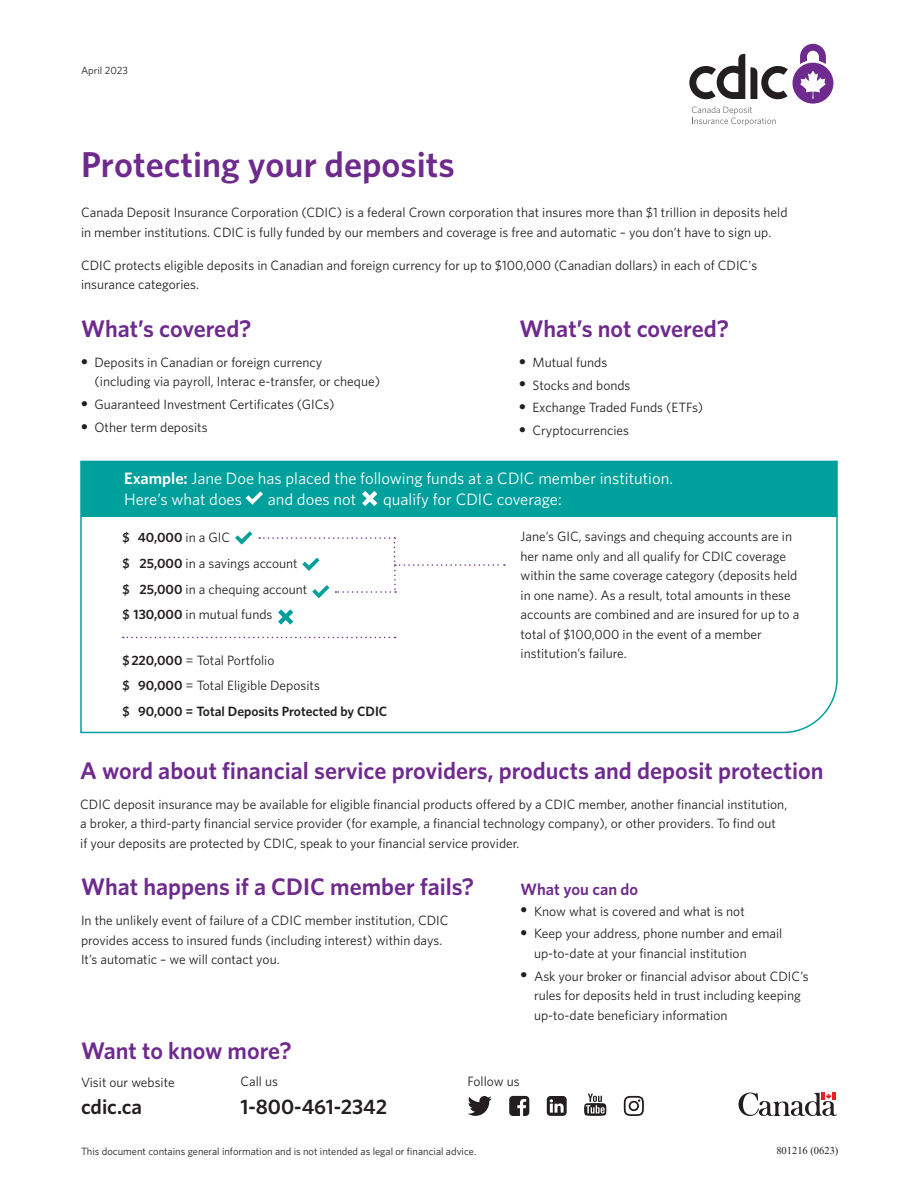
<style>
.page{position:relative;width:918px;height:1188px;background:#fff}
.page>*{position:absolute;margin:0;border:0;box-sizing:border-box;transform-origin:0 0}
.body{font:600 36px "Whitney";color:#6e2a8d}
.t1{font:600 24px "Whitney";color:#6e2a8d}
.body-2{font:600 21px "Whitney";color:#231f20}
.t2{font:16.5px/21px "Whitney";color:#fff}
.t3{font:600 16.5px "Whitney";color:#6e2a8d}
.body-3{font:13.5px/19.5px "Whitney";color:#231f20}
.t4{font:600 13.5px "Whitney";color:#231f20}
.body-4{font:10.5px "Whitney";color:#231f20}
.t5{font:10.5px "Times New Roman";color:#221f20}
.s1{font-weight:600}
.s2{font-weight:400}
</style>
<div class="page">
<svg style="left:689px;top:44px;width:144px;height:82px"></svg>
<div style="left:80px;top:461px;width:758px;height:55px;background:#00a09c"></div>
<svg style="left:246px;top:491px;width:17px;height:14px"></svg>
<svg style="left:362px;top:491px;width:15px;height:15px"></svg>
<svg style="left:80px;top:515px;width:758px;height:219px"></svg>
<svg style="left:123px;top:637px;width:272px;height:1px"></svg>
<svg style="left:259px;top:537px;width:246px;height:61px"></svg>
<svg style="left:278px;top:609px;width:15px;height:16px"></svg>
<svg style="left:738px;top:1092px;width:99px;height:24px"></svg>
<svg style="left:468px;top:1096px;width:24px;height:20px"></svg>
<svg style="left:584px;top:1094px;width:22px;height:22px"></svg>
<svg style="left:547px;top:1096px;width:20px;height:20px"></svg>
<svg style="left:509px;top:1096px;width:20px;height:20px"></svg>
<svg style="left:624px;top:1096px;width:20px;height:20px"></svg>
<p class="body-4" style="left:81px;top:63px;width:48px">April 2023</p>
<p class="body" style="left:81px;top:141px;width:375px">Protecting your deposits</p>
<p class="body-3" style="left:81px;top:202px;width:708px">Canada Deposit Insurance Corporation (CDIC) is a federal Crown corporation that insures more than $1 trillion in deposits held in member institutions. CDIC is fully funded by our members and coverage is free and automatic – you don’t have to sign up.</p>
<p class="body-3" style="left:81px;top:255px;width:678px">CDIC protects eligible deposits in Canadian and foreign currency for up to $100,000 (Canadian dollars) in each of CDIC's insurance categories.</p>
<h2 class="t1" style="left:81px;top:312px;width:172px">What’s covered?</h2>
<p class="body-3" style="left:94px;top:352px;width:287px">Deposits in Canadian or foreign currency (including via payroll, Interac e-transfer, or cheque)</p>
<p class="body-3" style="left:94px;top:394px;width:242px">Guaranteed Investment Certificates (GICs)</p>
<p class="body-3" style="left:94px;top:417px;width:115px">Other term deposits</p>
<h2 class="t1" style="left:519px;top:312px;width:211px">What’s not covered?</h2>
<p class="body-3" style="left:532px;top:352px;width:76px">Mutual funds</p>
<p class="body-3" style="left:532px;top:375px;width:100px">Stocks and bonds</p>
<p class="body-3" style="left:532px;top:398px;width:172px">Exchange Traded Funds (ETFs)</p>
<p class="body-3" style="left:532px;top:420px;width:98px">Cryptocurrencies</p>
<p class="t2" style="left:124px;top:467px;width:550px"><span class="s1">Example:</span> Jane Doe has placed the following funds at a CDIC member institution.<br>Here’s what does</p>
<p class="t2" style="left:268px;top:488px;width:90px">and does not</p>
<p class="t2" style="left:383px;top:488px;width:180px">qualify for CDIC coverage:</p>
<p class="body-3" style="left:521px;top:526px;width:280px">Jane’s GIC, savings and chequing accounts are in her name only and all qualify for CDIC coverage within the same coverage category (deposits held in one name). As a result, total amounts in these accounts are combined and are insured for up to a total of $100,000 in the event of a member institution’s failure.</p>
<p class="t4" style="left:123px;top:528px;width:109px">$ 40,000 <span class="s2">in a GIC</span></p>
<p class="body-3" style="left:123px;top:553px;width:177px"><span class="s1">$ 25,000</span> in a savings account</p>
<p class="body-3" style="left:123px;top:579px;width:186px"><span class="s1">$ 25,000</span> in a chequing account</p>
<p class="body-3" style="left:123px;top:605px;width:151px"><span class="s1">$ 130,000</span> in mutual funds</p>
<p class="body-3" style="left:123px;top:650px;width:153px"><span class="s1">$220,000</span> = Total Portfolio</p>
<p class="body-3" style="left:123px;top:676px;width:199px"><span class="s1">$ 90,000</span> = Total Eligible Deposits</p>
<p class="t4" style="left:123px;top:703px;width:266px">$ 90,000 = Total Deposits Protected by CDIC</p>
<h2 class="t1" style="left:80px;top:754px;width:745px">A word about financial service providers, products and deposit protection</h2>
<p class="body-3" style="left:80px;top:794px;width:709px">CDIC deposit insurance may be available for eligible financial products offered by a CDIC member, another financial institution, a broker, a third-party financial service provider (for example, a financial technology company), or other providers. To find out<br>if your deposits are protected by CDIC, speak to your financial service provider.</p>
<h3 class="t3" style="left:521px;top:878px;width:119px">What you can do</h3>
<p class="body-3" style="left:534px;top:901px;width:212px">Know what is covered and what is not</p>
<p class="body-3" style="left:534px;top:924px;width:250px">Keep your address, phone number and email up-to-date at your financial institution</p>
<p class="body-3" style="left:534px;top:966px;width:276px">Ask your broker or financial advisor about CDIC’s rules for deposits held in trust including keeping up-to-date beneficiary information</p>
<h2 class="t1" style="left:81px;top:1034px;width:212px">Want to know more?</h2>
<h3 class="body-3" style="left:81px;top:1072px;width:95px">Visit our website</h3>
<p class="body-2" style="left:81px;top:1093px;width:63px">cdic.ca</p>
<h2 class="t1" style="left:81px;top:871px;width:395px">What happens if a CDIC member fails?</h2>
<p class="body-3" style="left:81px;top:911px;width:369px">In the unlikely event of failure of a CDIC member institution, CDIC provides access to insured funds (including interest) within days.<br>It’s automatic – we will contact you.</p>
<h3 class="body-3" style="left:240px;top:1071px;width:39px">Call us</h3>
<p class="body-2" style="left:240px;top:1093px;width:148px">1-800-461-2342</p>
<h3 class="body-3" style="left:468px;top:1071px;width:54px">Follow us</h3>
<p class="body-4" style="left:81px;top:1145px;width:397px">This document contains general information and is not intended as legal or financial advice.</p>
<p class="t5" style="left:776px;top:1143px;width:64px">801216 (0623)</p>
</div>
